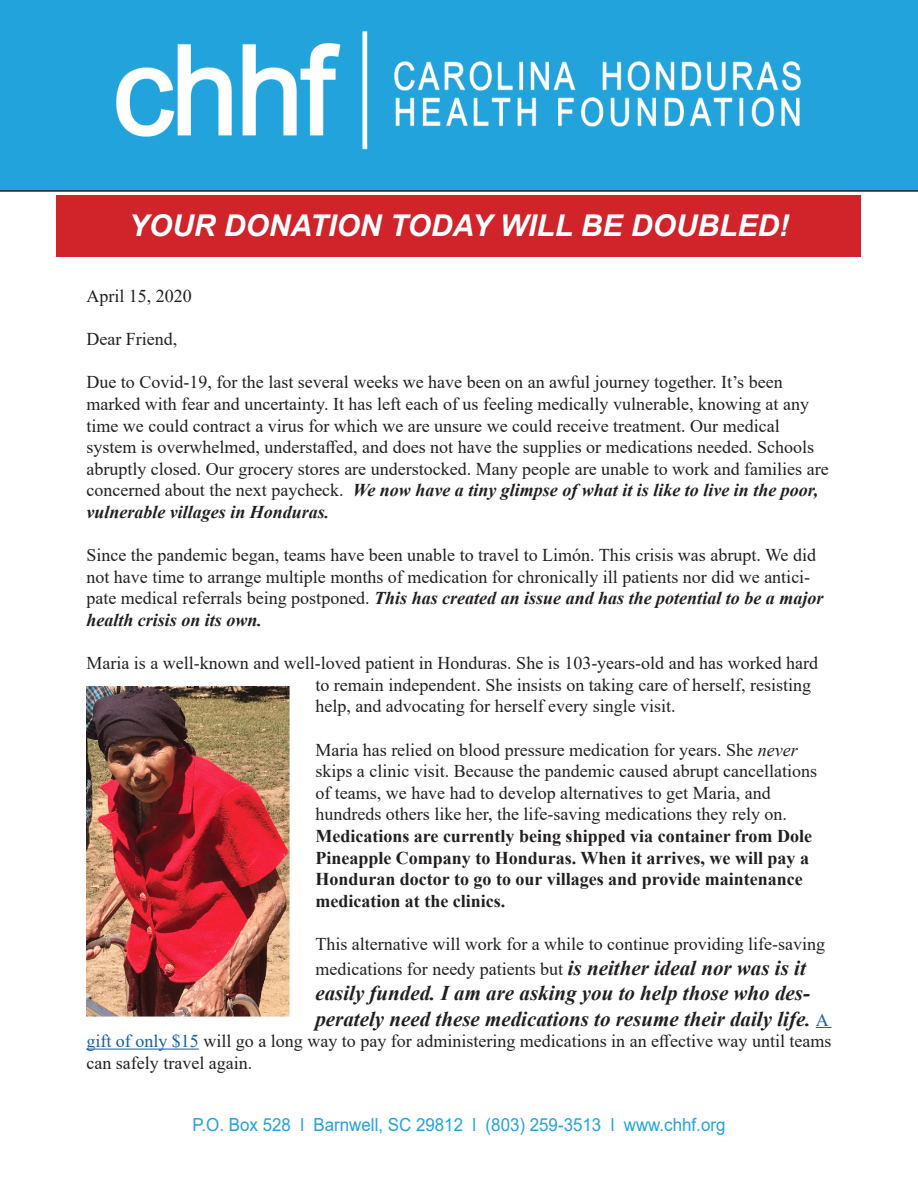
<style>
.page{position:relative;width:918px;height:1188px;background:#fff}
.page>*{position:absolute;margin:0;border:0;box-sizing:border-box;transform-origin:0 0}
.t1{font:italic 700 30px "Arial";color:#fff}
.t2{font:italic 700 21px/25.2px "Times New Roman";color:#231f20}
.t3{font:18px/21.6px "Times New Roman";color:#231f20}
.t4{font:700 18px/21.6px "Times New Roman";color:#231f20}
.t5{font:18px "Arial";color:#23a3dc;scale:.94 1}
.s1{font-weight:700;font-style:italic}
.s2{font-style:italic}
.s3{font-weight:400}
.s4{font-weight:700;font-style:italic;font-size:21px}
.s5{font-weight:400;font-style:normal;font-size:18px;color:#175d9e}
.s6{color:#175d9e}
</style>
<div class="page">
<svg style="left:816px;top:1027px;width:16px;height:1px"></svg>
<hr style="left:86px;top:1049px;width:113px;height:1px;background:#175d9e">
<svg style="left:0;top:0;width:918px;height:192px"></svg>
<div style="left:57px;top:195px;width:804px;height:62px;background:#d1232a"></div>
<img style="left:86px;top:687px;width:203px;height:330px">
<p class="t1" style="left:129px;top:205px;width:662px">YOUR DONATION TODAY WILL BE DOUBLED!</p>
<p class="t3" style="left:86px;top:285px;width:107px">April 15, 2020</p>
<p class="t3" style="left:86px;top:328px;width:92px">Dear Friend,</p>
<p class="t3" style="left:86px;top:371px;width:744px">Due to Covid-19, for the last several weeks we have been on an awful journey together. It’s been marked with fear and uncertainty. It has left each of us feeling medically vulnerable, knowing at any time we could contract a virus for which we are unsure we could receive treatment. Our medical system is overwhelmed, understaffed, and does not have the supplies or medications needed. Schools abruptly closed. Our grocery stores are understocked. Many people are unable to work and families are concerned about the next paycheck. <span class="s1">We now have a tiny glimpse of what it is like to live in the poor, vulnerable villages in Honduras.</span></p>
<p class="t3" style="left:86px;top:544px;width:738px">Since the pandemic began, teams have been unable to travel to Limón. This crisis was abrupt. We did not have time to arrange multiple months of medication for chronically ill patients nor did we antici&shy;pate medical referrals being postponed. <span class="s1">This has created an issue and has the potential to be a major health crisis on its own.</span></p>
<p class="t3" style="left:315px;top:652px;width:504px;text-indent:-229px">Maria is a well-known and well-loved patient in Honduras. She is 103-years-old and has worked hard to remain independent. She insists on taking care of herself, resisting help, and advocating for herself every single visit.</p>
<p class="t3" style="left:315px;top:738px;width:503px">Maria has relied on blood pressure medication for years. She <span class="s2">never </span>skips a clinic visit. Because the pandemic caused abrupt cancellations of teams, we have had to develop alternatives to get Maria, and</p>
<p class="t4" style="left:315px;top:803px;width:498px"><span class="s3">hundreds others like her, the life-saving medications they rely on.<br></span>Medications are currently being shipped via container from Dole Pineapple Company to Honduras. When it arrives, we will pay a Honduran doctor to go to our villages and provide maintenance medication at the clinics.</p>
<p class="t3" style="left:315px;top:931px;width:511px;line-height:25.2px">This alternative will work for a while to continue providing life-saving medications for needy patients but <span class="s4">is neither ideal nor was is it</span></p>
<p class="t2" style="left:315px;top:980px;width:515px">easily funded. I am are asking you to help those who des&shy;perately need these medications to resume their daily life. <span class="s5">A</span></p>
<p class="t3" style="left:86px;top:1030px;width:747px"><span class="s6">gift of only $15</span> will go a long way to pay for administering medications in an effective way until teams can safely travel again.</p>
<p class="t5" style="left:193px;top:1112px;width:568px">P.O. Box 528 l Barnwell, SC 29812 l (803) 259-3513 l www.chhf.org</p>
</div>
